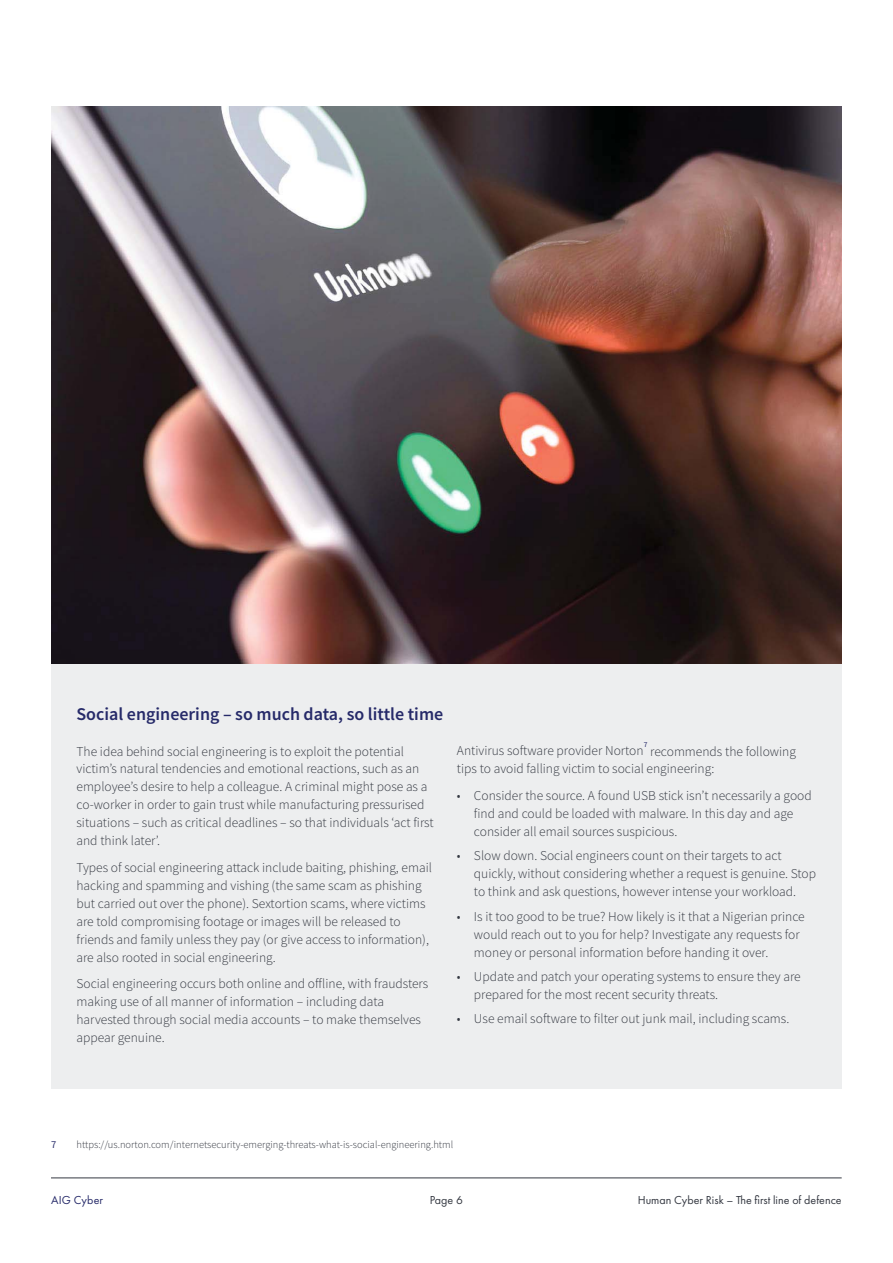
<style>
.page{position:relative;width:893px;height:1263px;background:#fff}
.page>*{position:absolute;margin:0;border:0;box-sizing:border-box;transform-origin:0 0}
.t1{font:600 18px "Source Sans Pro";color:#262a69}
.t2{font:300 13.5px/18px "Source Sans Pro";color:#343841}
.t3{font:12px "Futura PT";color:#343841}
.t4{font:12px "Futura PT";letter-spacing:.02em;color:#262a69}
.t5{font:300 10.5px "Source Sans Pro";color:#343841}
.t6{font:10.5px "Source Sans Pro";color:#262a69}
.t7{font:7.5px "Source Sans Pro";color:#262a69}
</style>
<div class="page">
<div style="left:51px;top:659px;width:791px;height:429px;background:#edeeef"></div>
<img style="left:51px;top:107px;width:791px;height:556px">
<hr style="left:51px;top:1178px;width:791px;height:1px;background:#343841">
<h1 class="t1" style="left:77px;top:707px;width:368px">Social engineering – so much data, so little time</h1>
<p class="t2" style="left:77px;top:743px;width:359px">The idea behind social engineering is to exploit the potential victim’s natural tendencies and emotional reactions, such as an employee’s desire to help a colleague. A criminal might pose as a co-worker in order to gain trust while manufacturing pressurised situations – such as critical deadlines – so that individuals ‘act first and think later’.</p>
<p class="t2" style="left:77px;top:860px;width:357px">Types of social engineering attack include baiting, phishing, email hacking and spamming and vishing (the same scam as phishing but carried out over the phone). Sextortion scams, where victims are told compromising footage or images will be released to friends and family unless they pay (or give access to information), are also rooted in social engineering.</p>
<p class="t2" style="left:77px;top:976px;width:353px">Social engineering occurs both online and offline, with fraudsters making use of all manner of information – including data harvested through social media accounts – to make themselves appear genuine.</p>
<p class="t7" style="left:644px;top:741px;width:5px">7</p>
<p class="t2" style="left:457px;top:743px;width:340px;text-indent:193px">recommends the following tips to avoid falling victim to social engineering:</p>
<p class="t2" style="left:474px;top:788px;width:339px;text-indent:-17px">• Consider the source. A found USB stick isn’t necessarily a good find and could be loaded with malware. In this day and age consider all email sources suspicious.</p>
<p class="t2" style="left:474px;top:848px;width:344px;text-indent:-17px">• Slow down. Social engineers count on their targets to act quickly, without considering whether a request is genuine. Stop to think and ask questions, however intense your workload.</p>
<p class="t2" style="left:474px;top:908px;width:332px;text-indent:-17px">• Is it too good to be true? How likely is it that a Nigerian prince would reach out to you for help? Investigate any requests for money or personal information before handing it over.</p>
<p class="t2" style="left:474px;top:969px;width:328px;text-indent:-17px">• Update and patch your operating systems to ensure they are prepared for the most recent security threats.</p>
<p class="t2" style="left:457px;top:1011px;width:334px">• Use email software to filter out junk mail, including scams.</p>
<p class="t2" style="left:457px;top:743px;width:188px">Antivirus software provider Norton</p>
<p class="t6" style="left:51px;top:1140px;width:7px">7</p>
<p class="t5" style="left:77px;top:1140px;width:378px">https://us.norton.com/internetsecurity-emerging-threats-what-is-social-engineering.html</p>
<p class="t4" style="left:51px;top:1194px;width:54px">AIG Cyber</p>
<p class="t3" style="left:430px;top:1194px;width:35px">Page 6</p>
<p class="t3" style="left:638px;top:1194px;width:205px">Human Cyber Risk – The first line of defence</p>
</div>
